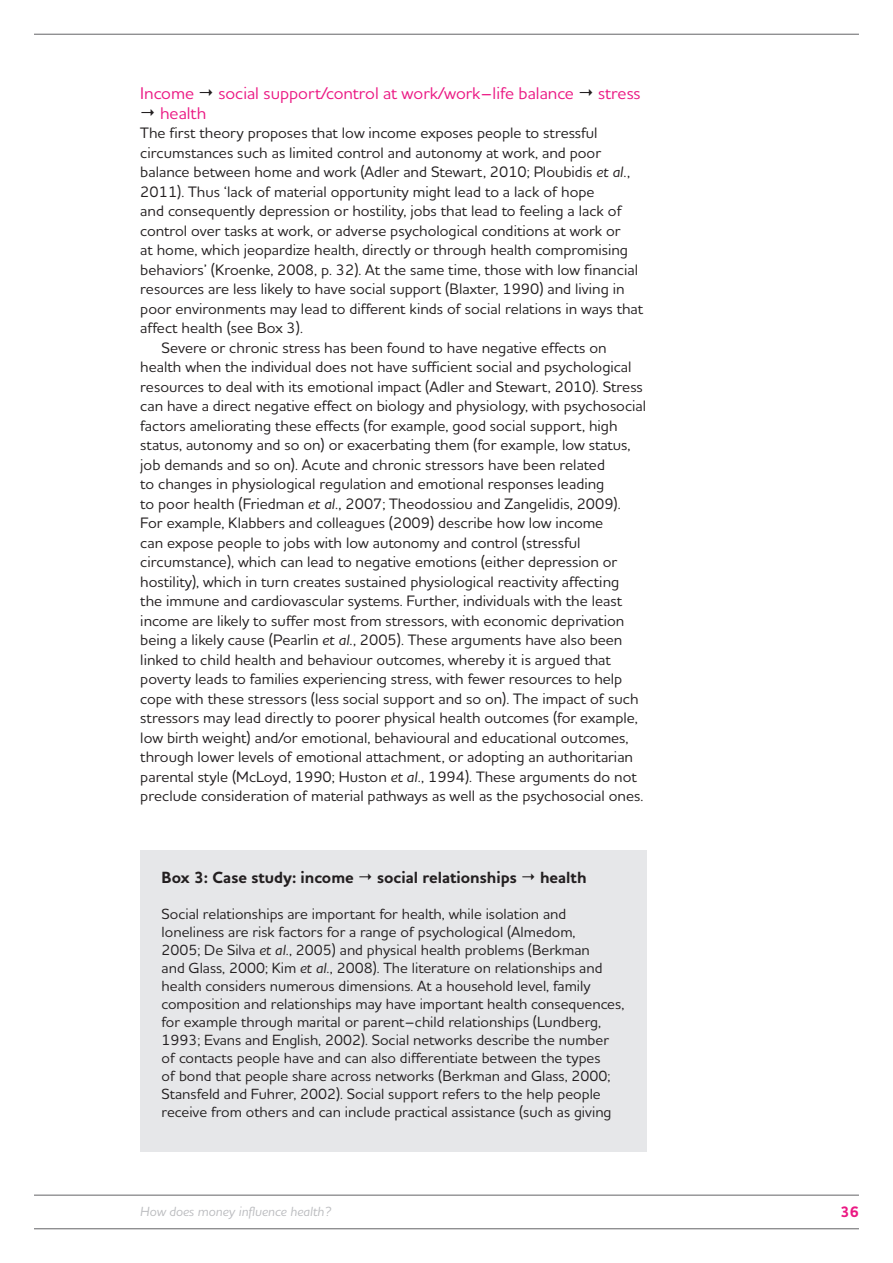
<style>
.page{position:relative;width:893px;height:1263px;background:#fff}
.page>*{position:absolute;margin:0;border:0;box-sizing:border-box;transform-origin:0 0}
.t1{font:500 17.25px "Houschka Alt Pro";color:#eb1883}
.t2{font:700 16.5px "Houschka Alt Pro";color:#231f20}
.t3{font:500 15.3px "Houschka Alt Pro";color:#231f20}
.t4{font:700 15.3px "Houschka Alt Pro";color:#eb1883}
.t5{font:500 15px/18px "Houschka Alt Pro";color:#231f20}
.t6{font:italic 500 13.5px "Houschka Alt Pro";color:#bcbdc0}
.s1{font-style:italic}
</style>
<div class="page">
<hr style="left:34px;top:1195px;width:825px;height:1px;background:#636366">
<hr style="left:34px;top:34px;width:825px;height:1px;background:#636366">
<hr style="left:34px;top:1228px;width:825px;height:1px;background:#636366">
<div style="left:140px;top:850px;width:506px;height:302px;background:#e6e7e9"></div>
<p class="t1" style="left:140px;top:82px;width:55px">Income</p>
<p class="t1" style="left:218px;top:82px;width:357px">social support/control at work/work–life balance</p>
<p class="t1" style="left:598px;top:82px;width:44px">stress</p>
<p class="t1" style="left:160px;top:102px;width:48px">health</p>
<p class="t3" style="left:140px;top:123px;width:459px">The first theory proposes that low income exposes people to stressful</p>
<p class="t3" style="left:140px;top:143px;width:462px">circumstances such as limited control and autonomy at work, and poor</p>
<p class="t3" style="left:140px;top:162px;width:491px">balance between home and work (Adler and Stewart, 2010; Ploubidis <span class="s1">et al.</span>,</p>
<p class="t3" style="left:140px;top:182px;width:456px">2011). Thus ‘lack of material opportunity might lead to a lack of hope</p>
<p class="t3" style="left:140px;top:201px;width:483px">and consequently depression or hostility, jobs that lead to feeling a lack of</p>
<p class="t3" style="left:140px;top:221px;width:482px">control over tasks at work, or adverse psychological conditions at work or</p>
<p class="t3" style="left:140px;top:240px;width:489px">at home, which jeopardize health, directly or through health compromising</p>
<p class="t3" style="left:140px;top:260px;width:499px">behaviors’ (Kroenke, 2008, p. 32). At the same time, those with low financial</p>
<p class="t3" style="left:140px;top:279px;width:486px">resources are less likely to have social support (Blaxter, 1990) and living in</p>
<p class="t3" style="left:140px;top:299px;width:504px">poor environments may lead to different kinds of social relations in ways that</p>
<p class="t3" style="left:140px;top:318px;width:164px">affect health (see Box 3).</p>
<p class="t3" style="left:162px;top:338px;width:447px">Severe or chronic stress has been found to have negative effects on</p>
<p class="t3" style="left:140px;top:357px;width:493px">health when the individual does not have sufficient social and psychological</p>
<p class="t3" style="left:140px;top:377px;width:504px">resources to deal with its emotional impact (Adler and Stewart, 2010). Stress</p>
<p class="t3" style="left:140px;top:396px;width:507px">can have a direct negative effect on biology and physiology, with psychosocial</p>
<p class="t3" style="left:140px;top:416px;width:479px">factors ameliorating these effects (for example, good social support, high</p>
<p class="t3" style="left:140px;top:435px;width:492px">status, autonomy and so on) or exacerbating them (for example, low status,</p>
<p class="t3" style="left:140px;top:455px;width:466px">job demands and so on). Acute and chronic stressors have been related</p>
<p class="t3" style="left:140px;top:474px;width:465px">to changes in physiological regulation and emotional responses leading</p>
<p class="t3" style="left:140px;top:494px;width:482px">to poor health (Friedman <span class="s1">et al.</span>, 2007; Theodossiou and Zangelidis, 2009).</p>
<p class="t3" style="left:140px;top:513px;width:464px">For example, Klabbers and colleagues (2009) describe how low income</p>
<p class="t3" style="left:140px;top:533px;width:442px">can expose people to jobs with low autonomy and control (stressful</p>
<p class="t3" style="left:140px;top:552px;width:479px">circumstance), which can lead to negative emotions (either depression or</p>
<p class="t3" style="left:140px;top:572px;width:480px">hostility), which in turn creates sustained physiological reactivity affecting</p>
<p class="t3" style="left:140px;top:591px;width:483px">the immune and cardiovascular systems. Further, individuals with the least</p>
<p class="t3" style="left:140px;top:611px;width:485px">income are likely to suffer most from stressors, with economic deprivation</p>
<p class="t3" style="left:140px;top:630px;width:484px">being a likely cause (Pearlin <span class="s1">et al.</span>, 2005). These arguments have also been</p>
<p class="t3" style="left:140px;top:650px;width:472px">linked to child health and behaviour outcomes, whereby it is argued that</p>
<p class="t3" style="left:140px;top:669px;width:484px">poverty leads to families experiencing stress, with fewer resources to help</p>
<p class="t3" style="left:140px;top:689px;width:500px">cope with these stressors (less social support and so on). The impact of such</p>
<p class="t3" style="left:140px;top:708px;width:499px">stressors may lead directly to poorer physical health outcomes (for example,</p>
<p class="t3" style="left:140px;top:728px;width:490px">low birth weight) and/or emotional, behavioural and educational outcomes,</p>
<p class="t3" style="left:140px;top:747px;width:494px">through lower levels of emotional attachment, or adopting an authoritarian</p>
<p class="t3" style="left:140px;top:767px;width:498px">parental style (McLoyd, 1990; Huston <span class="s1">et al.</span>, 1994). These arguments do not</p>
<p class="t3" style="left:140px;top:786px;width:504px">preclude consideration of material pathways as well as the psychosocial ones.</p>
<p class="t2" style="left:162px;top:867px;width:194px">Box 3: Case study: income</p>
<p class="t2" style="left:377px;top:867px;width:141px">social relationships</p>
<p class="t2" style="left:540px;top:867px;width:48px">health</p>
<p class="t5" style="left:162px;top:905px;width:464px">Social relationships are important for health, while isolation and loneliness are risk factors for a range of psychological (Almedom,<br>2005; De Silva <span class="s1">et al.</span>, 2005) and physical health problems (Berkman<br>and Glass, 2000; Kim <span class="s1">et al.</span>, 2008). The literature on relationships and health considers numerous dimensions. At a household level, family composition and relationships may have important health consequences, for example through marital or parent–child relationships (Lundberg, 1993; Evans and English, 2002). Social networks describe the number of contacts people have and can also differentiate between the types<br>of bond that people share across networks (Berkman and Glass, 2000; Stansfeld and Fuhrer, 2002). Social support refers to the help people receive from others and can include practical assistance (such as giving</p>
<p class="t6" style="left:140px;top:1203px;width:193px">How does money influence health?</p>
<p class="t4" style="left:840px;top:1202px;width:20px">36</p>
</div>
